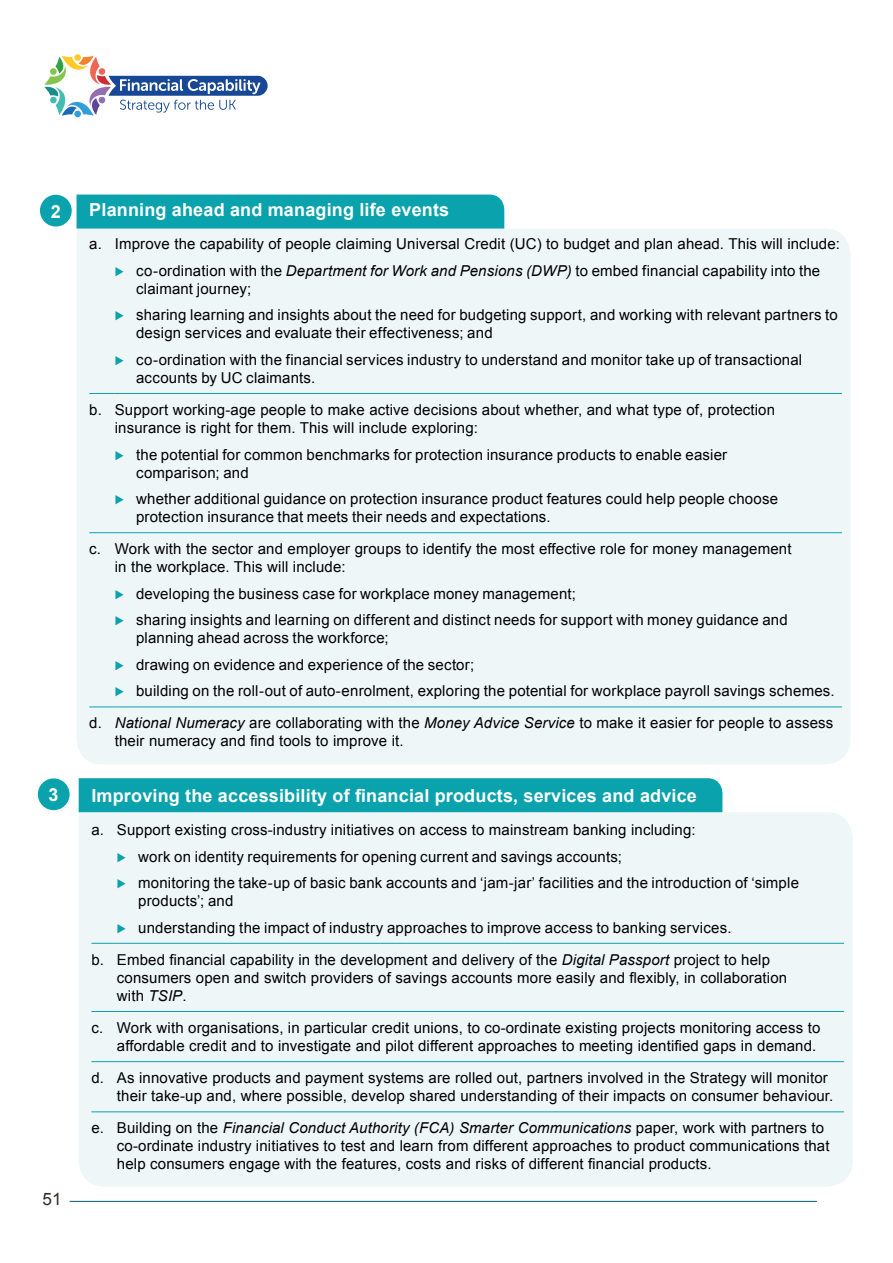
<style>
.page{position:relative;width:893px;height:1263px;background:#fff}
.page>*{position:absolute;margin:0;border:0;box-sizing:border-box;transform-origin:0 0}
.t1{font:700 18px "Arial";letter-spacing:.01em;color:#fff}
.t2{font:17.1px "Arial";color:#2f2c29}
.t3{font:15px/26.5px "Arial";letter-spacing:.01em;color:#000}
.s1{font-family:"Proxima Nova";color:#0aa2ac}
.s2{font-style:italic}
</style>
<div class="page">
<div style="left:74px;top:111px;width:7px;height:6px;background:#329ed8;border-radius:50%"></div>
<svg style="left:44px;top:56px;width:224px;height:60px"></svg>
<hr style="left:70px;top:1201px;width:747px;height:1px;background:#005e6f">
<div style="left:79px;top:812px;width:773px;height:374px;background:#eff6f8"></div>
<div style="left:79px;top:778px;width:643px;height:34px;background:#0aa2ac"></div>
<svg style="left:91px;top:943px;width:26px;height:1px"></svg>
<svg style="left:91px;top:1011px;width:26px;height:1px"></svg>
<svg style="left:91px;top:1061px;width:26px;height:1px"></svg>
<svg style="left:91px;top:1111px;width:26px;height:1px"></svg>
<hr style="left:117px;top:943px;width:727px;height:1px;background:#0aa2ac">
<hr style="left:117px;top:1011px;width:727px;height:1px;background:#0aa2ac">
<hr style="left:117px;top:1061px;width:727px;height:1px;background:#0aa2ac">
<hr style="left:117px;top:1111px;width:727px;height:1px;background:#0aa2ac">
<div style="left:38px;top:778px;width:32px;height:32px;background:#0aa2ac;border-radius:50%"></div>
<div style="left:77px;top:229px;width:773px;height:535px;background:#eff6f8"></div>
<div style="left:77px;top:195px;width:427px;height:34px;background:#0aa2ac"></div>
<svg style="left:89px;top:393px;width:26px;height:1px"></svg>
<svg style="left:89px;top:532px;width:26px;height:1px"></svg>
<svg style="left:89px;top:706px;width:26px;height:1px"></svg>
<hr style="left:115px;top:393px;width:727px;height:1px;background:#0aa2ac">
<hr style="left:115px;top:532px;width:727px;height:1px;background:#0aa2ac">
<hr style="left:115px;top:706px;width:727px;height:1px;background:#0aa2ac">
<div style="left:40px;top:195px;width:32px;height:31px;background:#0aa2ac;border-radius:50%"></div>
<p class="t1" style="left:51px;top:200px;width:12px">2</p>
<p class="t1" style="left:49px;top:783px;width:12px">3</p>
<p class="t2" style="left:43px;top:1188px;width:21px">51</p>
<p class="t1" style="left:89px;top:198px;width:361px">Planning ahead and managing life events</p>
<p class="t3" style="left:89px;top:231px;width:752px;text-align:center">a. Improve the capability of people claiming Universal Credit (UC) to budget and plan ahead. This will include: <span class="s1">⊲</span> co-ordination with the <span class="s2">Department for Work and Pensions (DWP)</span> to embed financial capability into the</p>
<p class="t3" style="left:115px;top:275px;width:724px;text-indent:21px">claimant journey;<br><span class="s1">⊲</span> sharing learning and insights about the need for budgeting support, and working with relevant partners to</p>
<p class="t3" style="left:115px;top:320px;width:689px;text-indent:21px">design services and evaluate their effectiveness; and<br><span class="s1">⊲</span> co-ordination with the financial services industry to understand and monitor take up of transactional</p>
<p class="t3" style="left:89px;top:362px;width:687px;line-height:32.2px;text-indent:47px">accounts by UC claimants.<br>b. Support working-age people to make active decisions about whether, and what type of, protection</p>
<p class="t3" style="left:115px;top:415px;width:614px">insurance is right for them. This will include exploring:<br><span class="s1">⊲</span> the potential for common benchmarks for protection insurance products to enable easier</p>
<p class="t3" style="left:115px;top:459px;width:665px;text-indent:21px">comparison; and<br><span class="s1">⊲</span> whether additional guidance on protection insurance product features could help people choose</p>
<p class="t3" style="left:89px;top:501px;width:704px;line-height:32.2px;text-indent:47px">protection insurance that meets their needs and expectations.<br>c. Work with the sector and employer groups to identify the most effective role for money management</p>
<p class="t3" style="left:115px;top:554px;width:674px">in the workplace. This will include:<br><span class="s1">⊲</span> developing the business case for workplace money management;<br><span class="s1">⊲</span> sharing insights and learning on different and distinct needs for support with money guidance and</p>
<p class="t3" style="left:115px;top:625px;width:721px;text-indent:21px">planning ahead across the workforce;<br><span class="s1">⊲</span> drawing on evidence and experience of the sector;<br><span class="s1">⊲</span> building on the roll-out of auto-enrolment, exploring the potential for workplace payroll savings schemes.</p>
<p class="t3" style="left:115px;top:714px;width:720px;line-height:18px;text-indent:-26px">d. <span class="s2">National Numeracy</span> are collaborating with the <span class="s2">Money Advice Service</span> to make it easier for people to assess their numeracy and find tools to improve it.</p>
<p class="t1" style="left:91px;top:783px;width:607px">Improving the accessibility of financial products, services and advice</p>
<p class="t3" style="left:117px;top:817px;width:684px;text-indent:-26px">a. Support existing cross-industry initiatives on access to mainstream banking including:<br><span class="s1">⊲</span> work on identity requirements for opening current and savings accounts;<br><span class="s1">⊲</span> monitoring the take-up of basic bank accounts and ‘jam-jar’ facilities and the introduction of ‘simple</p>
<p class="t3" style="left:117px;top:888px;width:616px;text-indent:21px">products’; and<br><span class="s1">⊲</span> understanding the impact of industry approaches to improve access to banking services.</p>
<p class="t3" style="left:117px;top:951px;width:672px;line-height:18px;text-indent:-26px">b. Embed financial capability in the development and delivery of the <span class="s2">Digital Passport</span> project to help consumers open and switch providers of savings accounts more easily and flexibly, in collaboration with <span class="s2">TSIP</span>.</p>
<p class="t3" style="left:91px;top:1019px;width:730px;line-height:18px;text-align:right">c. Work with organisations, in particular credit unions, to co-ordinate existing projects monitoring access to affordable credit and to investigate and pilot different approaches to meeting identified gaps in demand.</p>
<p class="t3" style="left:117px;top:1069px;width:718px;line-height:18px;text-indent:-26px">d. As innovative products and payment systems are rolled out, partners involved in the Strategy will monitor their take-up and, where possible, develop shared understanding of their impacts on consumer behaviour.</p>
<p class="t3" style="left:117px;top:1119px;width:714px;line-height:18px;text-indent:-26px">e. Building on the <span class="s2">Financial Conduct Authority (FCA) Smarter Communications</span> paper, work with partners to co-ordinate industry initiatives to test and learn from different approaches to product communications that help consumers engage with the features, costs and risks of different financial products.</p>
</div>
